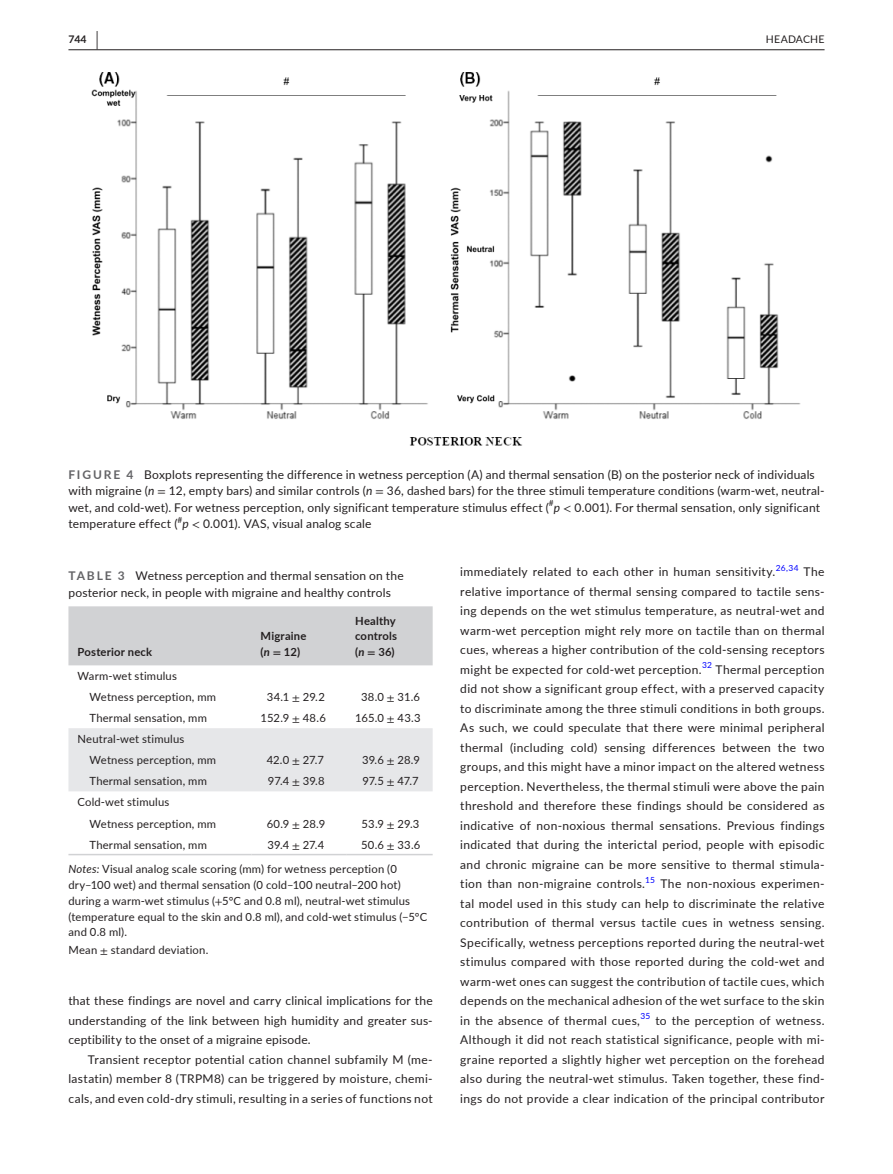
<style>
.page{position:relative;width:893px;height:1174px;background:#fff}
.page>*{position:absolute;margin:0;border:0;box-sizing:border-box;transform-origin:0 0}
.t1{font:12px/19.5px "Lato";letter-spacing:.015em;color:#231f20;text-align:justify}
.t2{font:11.25px/15.8px "Lato";letter-spacing:.015em;color:#231f20}
.t3{font:700 11.25px/15.8px "Lato";letter-spacing:.015em;color:#231f20}
.t4{font:10.5px "Lato";letter-spacing:.02em;color:#231f20}
.t5{font:700 10.5px "Lato";color:#231f20}
.t6{font:8.4px "Lato";color:#00f}
.t7{font:8.4px "Lato";color:#231f20}
.s1{font-size:19.5px}
.s2{font-weight:700;color:#636366}
.s3{font-style:italic}
.s4{font-family:"STIX"}
</style>
<div class="page">
<hr style="left:68px;top:49px;width:756px;height:1px;background:#231f20">
<img style="left:91px;top:72px;width:710px;height:374px">
<div style="left:68px;top:606px;width:365px;height:59px;background:#d1d2d4"></div>
<div style="left:68px;top:728px;width:365px;height:63px;background:#e6e7e9"></div>
<hr style="left:68px;top:854px;width:184px;height:1px;background:#d1d2d4">
<hr style="left:252px;top:854px;width:94px;height:1px;background:#d1d2d4">
<hr style="left:346px;top:854px;width:87px;height:1px;background:#d1d2d4">
<p class="t5" style="left:68px;top:31px;width:31px">744 <span class="s1">|</span></p>
<p class="t4" style="left:766px;top:31px;width:60px">HEADACHE</p>
<p class="t1" style="left:68px;top:465px;width:757px;line-height:16.5px;text-align:left"><span class="s2">FIGURE 4</span> Boxplots representing the difference in wetness perception (A) and thermal sensation (B) on the posterior neck of individuals with migraine (<span class="s3">n</span> <span class="s4">=</span> 12, empty bars) and similar controls (<span class="s3">n</span> <span class="s4">=</span> 36, dashed bars) for the three stimuli temperature conditions (warm-wet, neutral&shy;wet, and cold-wet). For wetness perception, only significant temperature stimulus effect ( <span class="s3">p</span> <span class="s4">&lt;</span> 0.001). For thermal sensation, only significant</p>
<p class="t7" style="left:549px;top:497px;width:6px">#</p>
<p class="t7" style="left:177px;top:513px;width:6px">#</p>
<p class="t1" style="left:68px;top:513px;width:305px">temperature effect ( <span class="s3">p</span> <span class="s4">&lt;</span> 0.001). VAS, visual analog scale</p>
<p class="t1" style="left:68px;top:567px;width:337px;line-height:16.5px"><span class="s2">TABLE 3</span> Wetness perception and thermal sensation on the posterior neck, in people with migraine and healthy controls</p>
<p class="t3" style="left:77px;top:643px;width:76px">Posterior neck</p>
<p class="t2" style="left:89px;top:665px;width:128px;line-height:21px;text-indent:-12px">Warm-wet stimulus<br>Wetness perception, mm</p>
<p class="t3" style="left:261px;top:628px;width:47px">Migraine (<span class="s3">n</span> <span class="s4">=</span> 12)</p>
<p class="t3" style="left:355px;top:612px;width:43px;text-align:justify">Healthy controls (<span class="s3">n</span> <span class="s4">=</span> 36)</p>
<p class="t2" style="left:267px;top:688px;width:60px">34.1 <span class="s4">±</span> 29.2</p>
<p class="t2" style="left:361px;top:688px;width:61px">38.0 <span class="s4">±</span> 31.6</p>
<p class="t2" style="left:89px;top:709px;width:119px">Thermal sensation, mm</p>
<p class="t2" style="left:261px;top:709px;width:67px">152.9 <span class="s4">±</span> 48.6</p>
<p class="t2" style="left:355px;top:709px;width:67px">165.0 <span class="s4">±</span> 43.3</p>
<p class="t2" style="left:89px;top:728px;width:128px;line-height:21px;text-indent:-12px">Neutral-wet stimulus<br>Wetness perception, mm</p>
<p class="t2" style="left:267px;top:752px;width:59px">42.0 <span class="s4">±</span> 27.7</p>
<p class="t2" style="left:362px;top:752px;width:59px">39.6 <span class="s4">±</span> 28.9</p>
<p class="t2" style="left:89px;top:773px;width:119px">Thermal sensation, mm</p>
<p class="t2" style="left:268px;top:773px;width:58px">97.4 <span class="s4">±</span> 39.8</p>
<p class="t2" style="left:362px;top:773px;width:58px">97.5 <span class="s4">±</span> 47.7</p>
<p class="t2" style="left:89px;top:791px;width:128px;line-height:21px;text-indent:-12px">Cold-wet stimulus<br>Wetness perception, mm</p>
<p class="t2" style="left:267px;top:815px;width:60px">60.9 <span class="s4">±</span> 28.9</p>
<p class="t2" style="left:362px;top:815px;width:59px">53.9 <span class="s4">±</span> 29.3</p>
<p class="t2" style="left:89px;top:836px;width:119px">Thermal sensation, mm</p>
<p class="t2" style="left:268px;top:836px;width:58px">39.4 <span class="s4">±</span> 27.4</p>
<p class="t2" style="left:361px;top:836px;width:61px">50.6 <span class="s4">±</span> 33.6</p>
<p class="t2" style="left:68px;top:861px;width:360px"><span class="s3">Notes:</span> Visual analog scale scoring (mm) for wetness perception (0 dry–100 wet) and thermal sensation (0 cold–100 neutral–200 hot) during a warm-wet stimulus (<span class="s4">+</span>5°C and 0.8 ml), neutral-wet stimulus (temperature equal to the skin and 0.8 ml), and cold-wet stimulus (−5°C and 0.8 ml).</p>
<p class="t2" style="left:68px;top:942px;width:141px">Mean <span class="s4">±</span> standard deviation.</p>
<p class="t1" style="left:68px;top:990px;width:366px">that these findings are novel and carry clinical implications for the understanding of the link between high humidity and greater sus&shy;ceptibility to the onset of a migraine episode.</p>
<p class="t1" style="left:68px;top:1049px;width:366px;text-indent:20px">Transient receptor potential cation channel subfamily M (me&shy;lastatin) member 8 (TRPM8) can be triggered by moisture, chemi&shy;cals, and even cold-dry stimuli, resulting in a series of functions not</p>
<p class="t1" style="left:460px;top:561px;width:316px">immediately related to each other in human sensitivity.</p>
<p class="t6" style="left:776px;top:562px;width:24px">26,34</p>
<p class="t1" style="left:460px;top:561px;width:366px;text-indent:343px">The relative importance of thermal sensing compared to tactile sens&shy;ing depends on the wet stimulus temperature, as neutral-wet and warm-wet perception might rely more on tactile than on thermal cues, whereas a higher contribution of the cold-sensing receptors might be expected for cold-wet perception.</p>
<p class="t6" style="left:702px;top:659px;width:11px">32</p>
<p class="t1" style="left:460px;top:659px;width:366px;text-indent:255px">Thermal perception did not show a significant group effect, with a preserved capacity to discriminate among the three stimuli conditions in both groups.<br>As such, we could speculate that there were minimal peripheral thermal (including cold) sensing differences between the two groups, and this might have a minor impact on the altered wetness perception. Nevertheless, the thermal stimuli were above the pain threshold and therefore these findings should be considered as indicative of non-noxious thermal sensations. Previous findings indicated that during the interictal period, people with episodic and chronic migraine can be more sensitive to thermal stimula&shy;tion than non-migraine controls.<sup>15</sup></p>
<p class="t1" style="left:460px;top:873px;width:366px;text-indent:200px">The non-noxious experimen&shy;tal model used in this study can help to discriminate the relative contribution of thermal versus tactile cues in wetness sensing.<br>Specifically, wetness perceptions reported during the neutral-wet stimulus compared with those reported during the cold-wet and warm-wet ones can suggest the contribution of tactile cues, which depends on the mechanical adhesion of the wet surface to the skin in the absence of thermal cues,<sup>35</sup> to the perception of wetness.<br>Although it did not reach statistical significance, people with mi&shy;graine reported a slightly higher wet perception on the forehead also during the neutral-wet stimulus. Taken together, these find&shy;ings do not provide a clear indication of the principal contributor</p>
</div>
